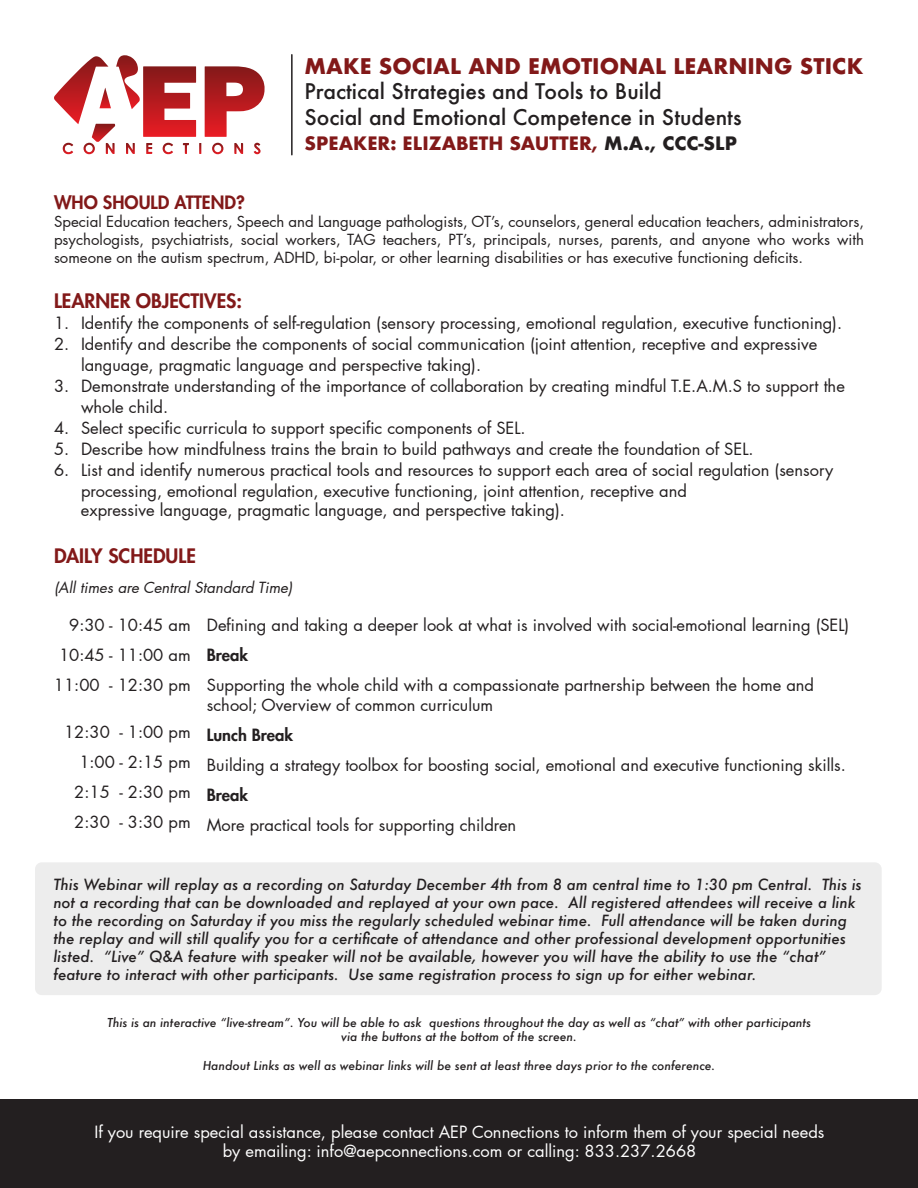
<style>
.page{position:relative;width:918px;height:1188px;background:#fff}
.page>*{position:absolute;margin:0;border:0;box-sizing:border-box;transform-origin:0 0}
.t1{font:500 21px "Futura";color:#231f20}
.t2{font:700 21px "Futura";color:#821919}
.t3{font:800 19.5px "Futura LT Pro";color:#821919}
.t4{font:700 18px "Futura";color:#821919}
.t5{font:800 18px "Futura LT Pro";color:#821919}
.t6{font:16.5px/21px "Futura LT Pro";color:#231f20}
.t7{font:16.5px "Futura LT Pro";color:#fff}
.t8{font:800 16.5px "Futura LT Pro";color:#231f20}
.t9{font:italic 500 15px/18px "Futura";color:#231f20}
.t10{font:15px/18px "Futura LT Pro";color:#231f20;text-align:justify}
.t11{font:italic 15px "Futura LT Pro";color:#231f20}
.t12{font:italic 500 12px "Futura";color:#231f20}
.s1{color:#231f20}
.s2{font-weight:800}
</style>
<div class="page">
<div style="left:35px;top:862px;width:847px;height:133px;background:#ededed;border-radius:7px"></div>
<div style="left:0;top:1099px;width:918px;height:89px;background:#231f20"></div>
<svg style="left:54px;top:55px;width:211px;height:100px"></svg>
<hr style="left:291px;top:55px;width:2px;height:100px;background:#231f20">
<p class="t2" style="left:305px;top:51px;width:560px">MAKE SOCIAL AND EMOTIONAL LEARNING STICK</p>
<p class="t1" style="left:305px;top:77px;width:359px">Practical Strategies and Tools to Build</p>
<p class="t1" style="left:305px;top:103px;width:438px">Social and Emotional Competence in Students</p>
<p class="t4" style="left:305px;top:131px;width:434px">SPEAKER: ELIZABETH SAUTTER, <span class="s1">M.A., CCC-SLP</span></p>
<p class="t5" style="left:54px;top:189px;width:192px">WHO SHOULD ATTEND?</p>
<p class="t10" style="left:54px;top:213px;width:812px">Special Education teachers, Speech and Language pathologists, OT’s, counselors, general education teachers, administrators, psychologists, psychiatrists, social workers, TAG teachers, PT’s, principals, nurses, parents, and anyone who works with someone on the autism spectrum, ADHD, bi-polar, or other learning disabilities or has executive functioning deficits.</p>
<p class="t3" style="left:54px;top:286px;width:190px">LEARNER OBJECTIVES:</p>
<p class="t6" style="left:54px;top:312px;width:790px">1. Identify the components of self-regulation (sensory processing, emotional regulation, executive functioning).</p>
<p class="t6" style="left:81px;top:333px;width:738px;text-indent:-27px">2. Identify and describe the components of social communication (joint attention, receptive and expressive language, pragmatic language and perspective taking).</p>
<p class="t6" style="left:81px;top:375px;width:765px;text-indent:-27px">3. Demonstrate understanding of the importance of collaboration by creating mindful T.E.A.M.S to support the whole child.</p>
<p class="t6" style="left:54px;top:417px;width:473px">4. Select specific curricula to support specific components of SEL.</p>
<p class="t6" style="left:54px;top:438px;width:701px">5. Describe how mindfulness trains the brain to build pathways and create the foundation of SEL.</p>
<p class="t6" style="left:81px;top:459px;width:754px;line-height:20.4px;text-indent:-27px">6. List and identify numerous practical tools and resources to support each area of social regulation (sensory processing, emotional regulation, executive functioning, joint attention, receptive and<br>expressive language, pragmatic language, and perspective taking).</p>
<p class="t3" style="left:54px;top:541px;width:143px">DAILY SCHEDULE</p>
<p class="t11" style="left:54px;top:577px;width:240px">(All times are Central Standard Time)</p>
<p class="t6" style="left:69px;top:615px;width:123px">9:30 - 10:45 am</p>
<p class="t6" style="left:59px;top:645px;width:133px">10:45 - 11:00 am</p>
<p class="t6" style="left:54px;top:675px;width:138px">11:00 - 12:30 pm</p>
<p class="t6" style="left:64px;top:721px;width:128px">12:30 - 1:00 pm</p>
<p class="t6" style="left:79px;top:751px;width:113px">1:00 - 2:15 pm</p>
<p class="t6" style="left:74px;top:781px;width:118px">2:15 - 2:30 pm</p>
<p class="t6" style="left:74px;top:811px;width:118px">2:30 - 3:30 pm</p>
<p class="t6" style="left:207px;top:610px;width:644px;line-height:30px">Defining and taking a deeper look at what is involved with social-emotional learning (SEL)<br><span class="s2">Break</span></p>
<p class="t6" style="left:207px;top:675px;width:609px;line-height:19.8px">Supporting the whole child with a compassionate partnership between the home and school; Overview of common curriculum</p>
<p class="t8" style="left:207px;top:723px;width:88px">Lunch Break</p>
<p class="t6" style="left:207px;top:750px;width:641px;line-height:30px">Building a strategy toolbox for boosting social, emotional and executive functioning skills.<br><span class="s2">Break</span></p>
<p class="t6" style="left:207px;top:814px;width:311px">More practical tools for supporting children</p>
<p class="t9" style="left:53px;top:875px;width:810px">This Webinar will replay as a recording on Saturday December 4th from 8 am central time to 1:30 pm Central. This is not a recording that can be downloaded and replayed at your own pace. All registered attendees will receive a link to the recording on Saturday if you miss the regularly scheduled webinar time. Full attendance will be taken during the replay and will still qualify you for a certificate of attendance and other professional development opportunities listed. “Live” Q&amp;A feature with speaker will not be available, however you will have the ability to use the “chat” feature to interact with other participants. Use same registration process to sign up for either webinar.</p>
<p class="t12" style="left:107px;top:1014px;width:705px">This is an interactive “live-stream”. You will be able to ask questions throughout the day as well as “chat” with other participants</p>
<p class="t12" style="left:341px;top:1028px;width:237px">via the buttons at the bottom of the screen.</p>
<p class="t12" style="left:203px;top:1057px;width:514px">Handout Links as well as webinar links will be sent at least three days prior to the conference.</p>
<p class="t7" style="left:95px;top:1120px;width:731px">If you require special assistance, please contact AEP Connections to inform them of your special needs</p>
<p class="t7" style="left:223px;top:1140px;width:475px">by emailing: info@aepconnections.com or calling: 833.237.2668</p>
</div>
